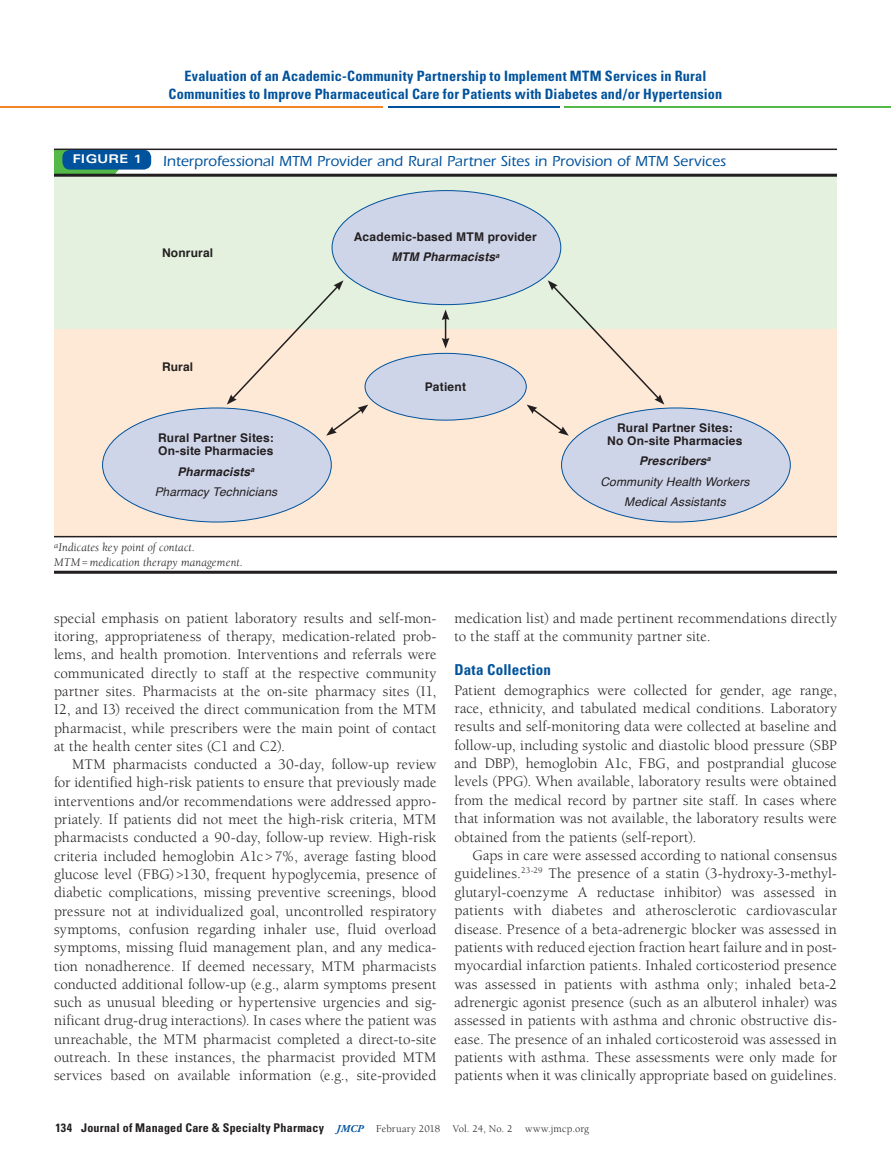
<style>
.page{position:relative;width:891px;height:1175px;background:#fff}
.page>*{position:absolute;margin:0;border:0;box-sizing:border-box;transform-origin:0 0}
.t1{font:15px/18.3px "Berkeley Pro";letter-spacing:.005em;color:#231f20;text-align:justify}
.t2{font:500 15px "ITC Eras Std";letter-spacing:.005em;color:#00529c}
.t3{font:700 condensed 15px "Univers";letter-spacing:.01em;color:#00529c}
.t4{font:700 condensed 14.25px/18px "Univers";letter-spacing:.015em;color:#00529c;text-align:center}
.t5{font:700 12px/13.5px "Helvetica";letter-spacing:.015em;color:#231f20;text-align:center}
.t6{font:italic 12px/20.2px "Helvetica";letter-spacing:.01em;color:#231f20;text-align:center}
.t7{font:700 condensed 12px "Univers";letter-spacing:.015em;color:#231f20}
.t8{font:italic 12px/15px "Berkeley Pro";letter-spacing:.01em;color:#231f20}
.t9{font:700 expanded 12px "Univers";letter-spacing:.025em;color:#fff}
.s1{font-weight:700}
.s2{font-style:italic}
.s3{font-family:"Adobe Garamond Pro";font-style:italic;font-stretch:normal;font-size:10.5px;color:#00529c}
.s4{font-family:"Berkeley Pro";font-weight:400;font-stretch:normal;font-size:10.5px}
</style>
<div class="page">
<hr style="left:0;top:107px;width:383px;height:1px;background:#f58427">
<hr style="left:388px;top:107px;width:172px;height:1px;background:#00529c">
<hr style="left:565px;top:107px;width:326px;height:1px;background:#54b948">
<div style="left:54px;top:328px;width:783px;height:208px;background:#fee9d6"></div>
<div style="left:54px;top:176px;width:783px;height:153px;background:#e3f1de"></div>
<svg style="left:54px;top:150px;width:83px;height:24px"></svg>
<hr style="left:54px;top:148px;width:783px;height:2px;background:#231f20">
<hr style="left:54px;top:174px;width:783px;height:3px;background:#231f20">
<div style="left:62px;top:150px;width:89px;height:20px;background:#00529c;border-radius:8px"></div>
<hr style="left:54px;top:536px;width:783px;height:1px;background:#231f20">
<hr style="left:54px;top:571px;width:783px;height:3px;background:#231f20">
<div style="left:332px;top:191px;width:229px;height:114px;background:#cfd5e9;border-radius:50%"></div>
<div style="left:365px;top:353px;width:161px;height:67px;background:#cfd5e9;border-radius:50%"></div>
<div style="left:103px;top:408px;width:228px;height:114px;background:#cfd5e9;border-radius:50%"></div>
<div style="left:562px;top:408px;width:228px;height:114px;background:#cfd5e9;border-radius:50%"></div>
<svg style="left:442px;top:309px;width:7px;height:39px"></svg>
<svg style="left:227px;top:280px;width:141px;height:156px"></svg>
<svg style="left:527px;top:280px;width:137px;height:156px"></svg>
<p class="t4" style="left:169px;top:67px;width:555px">Evaluation of an Academic-Community Partnership to Implement MTM Services in Rural<br>Communities to Improve Pharmaceutical Care for Patients with Diabetes and/or Hypertension</p>
<p class="t9" style="left:73px;top:152px;width:71px">FIGURE 1</p>
<p class="t2" style="left:163px;top:153px;width:564px">Interprofessional MTM Provider and Rural Partner Sites in Provision of MTM Services</p>
<p class="t5" style="left:162px;top:246px;width:53px">Nonrural</p>
<p class="t5" style="left:162px;top:360px;width:33px">Rural</p>
<p class="t5" style="left:158px;top:431px;width:117px;text-align:left">Rural Partner Sites:<br>On-site Pharmacies</p>
<p class="t6" style="left:155px;top:461px;width:124px"><span class="s1">Pharmacists</span><sup>a<br></sup>Pharmacy Technicians</p>
<p class="t8" style="left:54px;top:539px;width:190px"><sup>a</sup>Indicates key point of contact.<br>MTM=medication therapy management.</p>
<p class="t5" style="left:354px;top:227px;width:184px;line-height:20.2px">Academic-based MTM provider<br><span class="s2">MTM Pharmacists</span><sup>a</sup></p>
<p class="t5" style="left:425px;top:380px;width:43px">Patient</p>
<p class="t5" style="left:607px;top:421px;width:137px">Rural Partner Sites:<br>No On-site Pharmacies</p>
<p class="t6" style="left:601px;top:451px;width:150px"><span class="s1">Prescribers</span><sup>a<br></sup>Community Health Workers<br>Medical Assistants</p>
<p class="t1" style="left:54px;top:609px;width:384px">special emphasis on patient laboratory results and self-mon&shy;itoring, appropriateness of therapy, medication-related prob&shy;lems, and health promotion. Interventions and referrals were communicated directly to staff at the respective community partner sites. Pharmacists at the on-site pharmacy sites (I1, I2, and I3) received the direct communication from the MTM pharmacist, while prescribers were the main point of contact at the health center sites (C1 and C2).</p>
<p class="t1" style="left:54px;top:755px;width:384px;text-indent:18px">MTM pharmacists conducted a 30-day, follow-up review for identified high-risk patients to ensure that previously made interventions and/or recommendations were addressed appro&shy;priately. If patients did not meet the high-risk criteria, MTM pharmacists conducted a 90-day, follow-up review. High-risk criteria included hemoglobin A1c&gt;7%, average fasting blood glucose level (FBG)&gt;130, frequent hypoglycemia, presence of diabetic complications, missing preventive screenings, blood pressure not at individualized goal, uncontrolled respiratory symptoms, confusion regarding inhaler use, fluid overload symptoms, missing fluid management plan, and any medica&shy;tion nonadherence. If deemed necessary, MTM pharmacists conducted additional follow-up (e.g., alarm symptoms present such as unusual bleeding or hypertensive urgencies and sig&shy;nificant drug-drug interactions). In cases where the patient was unreachable, the MTM pharmacist completed a direct-to-site outreach. In these instances, the pharmacist provided MTM services based on available information (e.g., site-provided</p>
<p class="t1" style="left:455px;top:609px;width:384px">medication list) and made pertinent recommendations directly to the staff at the community partner site.</p>
<p class="t3" style="left:455px;top:661px;width:98px">Data Collection</p>
<p class="t1" style="left:455px;top:681px;width:384px">Patient demographics were collected for gender, age range, race, ethnicity, and tabulated medical conditions. Laboratory results and self-monitoring data were collected at baseline and follow-up, including systolic and diastolic blood pressure (SBP and DBP), hemoglobin A1c, FBG, and postprandial glucose levels (PPG). When available, laboratory results were obtained from the medical record by partner site staff. In cases where that information was not available, the laboratory results were obtained from the patients (self-report).</p>
<p class="t1" style="left:455px;top:846px;width:384px;text-indent:18px">Gaps in care were assessed according to national consensus guidelines.<sup>23-29</sup> The presence of a statin (3-hydroxy-3-methyl&shy;glutaryl-coenzyme A reductase inhibitor) was assessed in patients with diabetes and atherosclerotic cardiovascular disease. Presence of a beta-adrenergic blocker was assessed in patients with reduced ejection fraction heart failure and in post&shy;myocardial infarction patients. Inhaled corticosteriod presence was assessed in patients with asthma only; inhaled beta-2 adrenergic agonist presence (such as an albuterol inhaler) was assessed in patients with asthma and chronic obstructive dis&shy;ease. The presence of an inhaled corticosteroid was assessed in patients with asthma. These assessments were only made for patients when it was clinically appropriate based on guidelines.</p>
<p class="t7" style="left:56px;top:1120px;width:535px">134 Journal of Managed Care &amp; Specialty Pharmacy <span class="s3">JMCP</span> <span class="s4">February 2018 Vol. 24, No. 2 www.jmcp.org</span></p>
</div>
